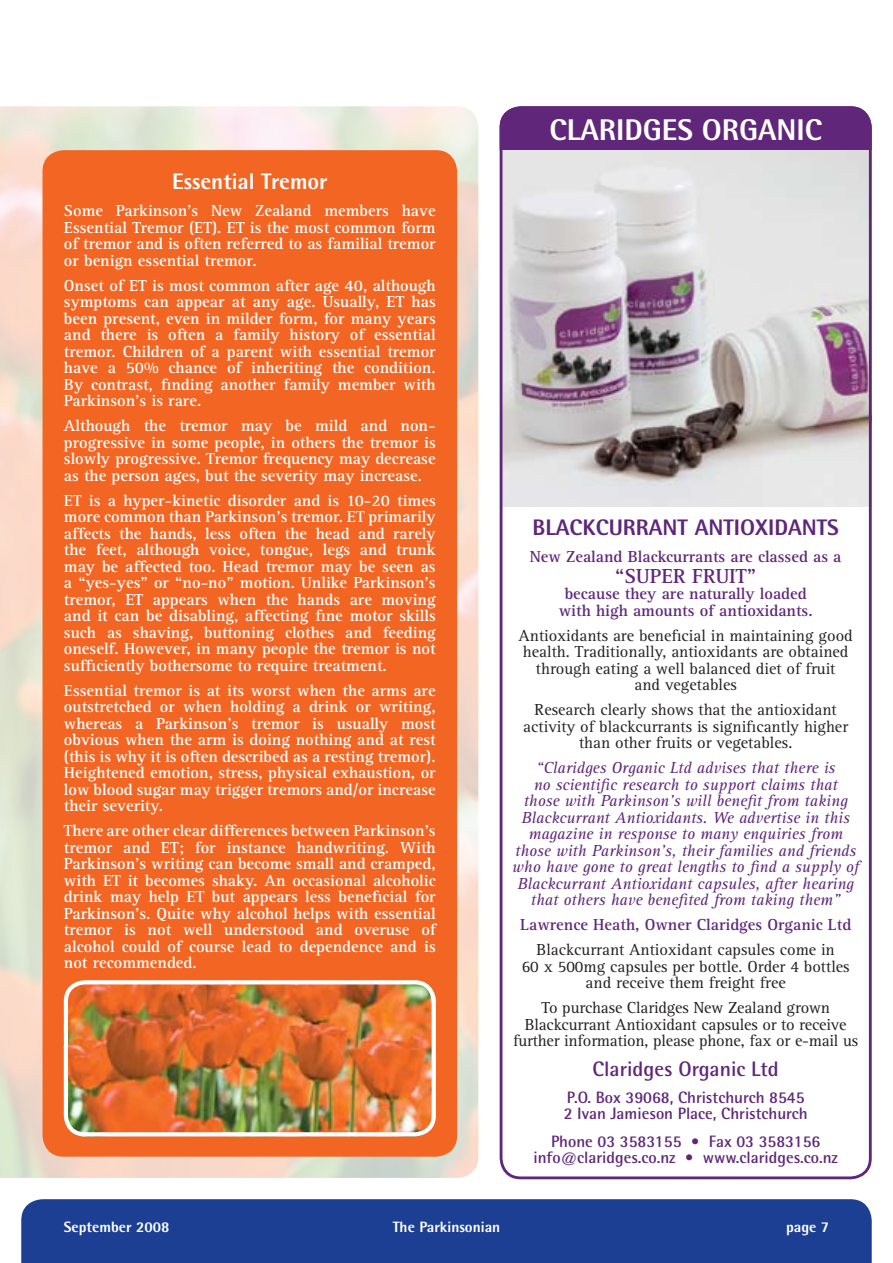
<style>
.page{position:relative;width:893px;height:1263px;background:#fff}
.page>*{position:absolute;margin:0;border:0;box-sizing:border-box;transform-origin:0 0}
.t1{font:800 30px "Rotis Semi Sans";color:#fff}
.t2{font:800 22.5px "Rotis Semi Sans";color:#5f267a}
.t3{font:800 22.5px "Rotis Semi Sans";color:#fff}
.t4{font:700 21px "Rotis Semi Sans";color:#5f267a}
.t5{font:700 21px "Rotis Serif";color:#5f267a}
.t6{font:700 16.5px/16.5px "Rotis Serif";color:#fff;text-align:justify}
.t7{font:16.5px/16.5px "Rotis Serif";color:#231f20;text-align:center}
.t8{font:italic 16.5px/16.5px "Rotis Serif";color:#5f267a;text-align:center}
.t9{font:700 16.5px/16.5px "Rotis Serif";color:#5f267a;text-align:center}
.t10{font:700 16.5px/16.5px "Rotis Semi Sans";color:#5f267a}
.t11{font:800 15px "Rotis Semi Sans";color:#fff}
</style>
<div class="page">
<img style="left:504px;top:150px;width:364px;height:356px">
<img style="left:0;top:106px;width:478px;height:1072px">
<div style="left:500px;top:106px;width:372px;height:44px;background:#5f267a"></div>
<div style="left:500px;top:106px;width:372px;height:1073px;border:3px solid #5f267a;border-radius:20px"></div>
<div style="left:43px;top:150px;width:414px;height:1007px;background:#f26522;border-radius:21px"></div>
<img style="left:64px;top:985px;width:372px;height:151px">
<div style="left:64px;top:980px;width:372px;height:156px;border:4px solid #fff;border-radius:19px"></div>
<div style="left:21px;top:1199px;width:851px;height:64px;background:#1c3f94"></div>
<h2 class="t3" style="left:172px;top:167px;width:157px">Essential Tremor</h2>
<p class="t6" style="left:64px;top:203px;width:373px">Some Parkinson’s New Zealand members have Essential Tremor (ET). ET is the most common form of tremor and is often referred to as familial tremor or benign essential tremor.</p>
<p class="t6" style="left:64px;top:277px;width:373px">Onset of ET is most common after age 40, although symptoms can appear at any age. Usually, ET has been present, even in milder form, for many years and there is often a family history of essential tremor. Children of a parent with essential tremor have a 50% chance of inheriting the condition.<br>By contrast, finding another family member with Parkinson’s is rare.</p>
<p class="t6" style="left:64px;top:418px;width:373px">Although the tremor may be mild and non&shy;progressive in some people, in others the tremor is slowly progressive. Tremor frequency may decrease as the person ages, but the severity may increase.</p>
<p class="t6" style="left:64px;top:492px;width:373px">ET is a hyper-kinetic disorder and is 10-20 times more common than Parkinson’s tremor. ET primarily affects the hands, less often the head and rarely the feet, although voice, tongue, legs and trunk may be affected too. Head tremor may be seen as a “yes-yes” or “no-no” motion. Unlike Parkinson’s tremor, ET appears when the hands are moving and it can be disabling, affecting fine motor skills such as shaving, buttoning clothes and feeding oneself. However, in many people the tremor is not sufficiently bothersome to require treatment.</p>
<p class="t6" style="left:64px;top:682px;width:373px">Essential tremor is at its worst when the arms are outstretched or when holding a drink or writing, whereas a Parkinson’s tremor is usually most obvious when the arm is doing nothing and at rest (this is why it is often described as a resting tremor).<br>Heightened emotion, stress, physical exhaustion, or low blood sugar may trigger tremors and/or increase their severity.</p>
<p class="t6" style="left:64px;top:823px;width:373px">There are other clear differences between Parkinson’s tremor and ET; for instance handwriting. With Parkinson’s writing can become small and cramped, with ET it becomes shaky. An occasional alcoholic drink may help ET but appears less beneficial for Parkinson’s. Quite why alcohol helps with essential tremor is not well understood and overuse of alcohol could of course lead to dependence and is not recommended.</p>
<h1 class="t1" style="left:549px;top:111px;width:49px">Claridges</h1>
<h1 class="t1" style="left:702px;top:111px;width:37px">Organi</h1>
<h1 class="t1" style="left:805px;top:111px;width:19px">c</h1>
<h2 class="t2" style="left:532px;top:513px;width:308px">BLACKCURRANT ANTIOXIDANTS</h2>
<p class="t9" style="left:530px;top:548px;width:313px">New Zealand Blackcurrants are classed as a</p>
<p class="t5" style="left:615px;top:563px;width:142px">“SUPER FRUIT”</p>
<p class="t9" style="left:559px;top:586px;width:255px">because they are naturally loaded with high amounts of antioxidants.</p>
<p class="t7" style="left:518px;top:627px;width:336px">Antioxidants are beneficial in maintaining good health. Traditionally, antioxidants are obtained through eating a well balanced diet of fruit<br>and vegetables</p>
<p class="t7" style="left:523px;top:702px;width:326px">Research clearly shows that the antioxidant activity of blackcurrants is significantly higher than other fruits or vegetables.</p>
<p class="t8" style="left:512px;top:760px;width:348px">“Claridges Organic Ltd advises that there is<br>no scientific research to support claims that<br>those with Parkinson’s will benefit from taking Blackcurrant Antioxidants. We advertise in this magazine in response to many enquiries from those with Parkinson’s, their families and friends who have gone to great lengths to find a supply of Blackcurrant Antioxidant capsules, after hearing that others have benefited from taking them”</p>
<p class="t9" style="left:520px;top:917px;width:332px">Lawrence Heath, Owner Claridges Organic Ltd</p>
<p class="t7" style="left:522px;top:942px;width:329px">Blackcurrant Antioxidant capsules come in<br>60 x 500mg capsules per bottle. Order 4 bottles and receive them freight free</p>
<p class="t7" style="left:513px;top:1000px;width:347px">To purchase Claridges New Zealand grown<br>Blackcurrant Antioxidant capsules or to receive further information, please phone, fax or e-mail us</p>
<p class="t4" style="left:592px;top:1056px;width:188px">Claridges Organic Ltd</p>
<p class="t10" style="left:564px;top:1089px;width:245px">P.O. Box 39068, Christchurch 8545<br>2 Ivan Jamieson Place, Christchurch</p>
<p class="t10" style="left:533px;top:1132px;width:306px;text-align:center">Phone 03 3583155 • Fax 03 3583156 info@claridges.co.nz • www.claridges.co.nz</p>
<p class="t11" style="left:64px;top:1218px;width:107px">September 2008</p>
<p class="t11" style="left:393px;top:1218px;width:109px">The Parkinsonian</p>
<p class="t11" style="left:786px;top:1218px;width:45px">page 7</p>
</div>
